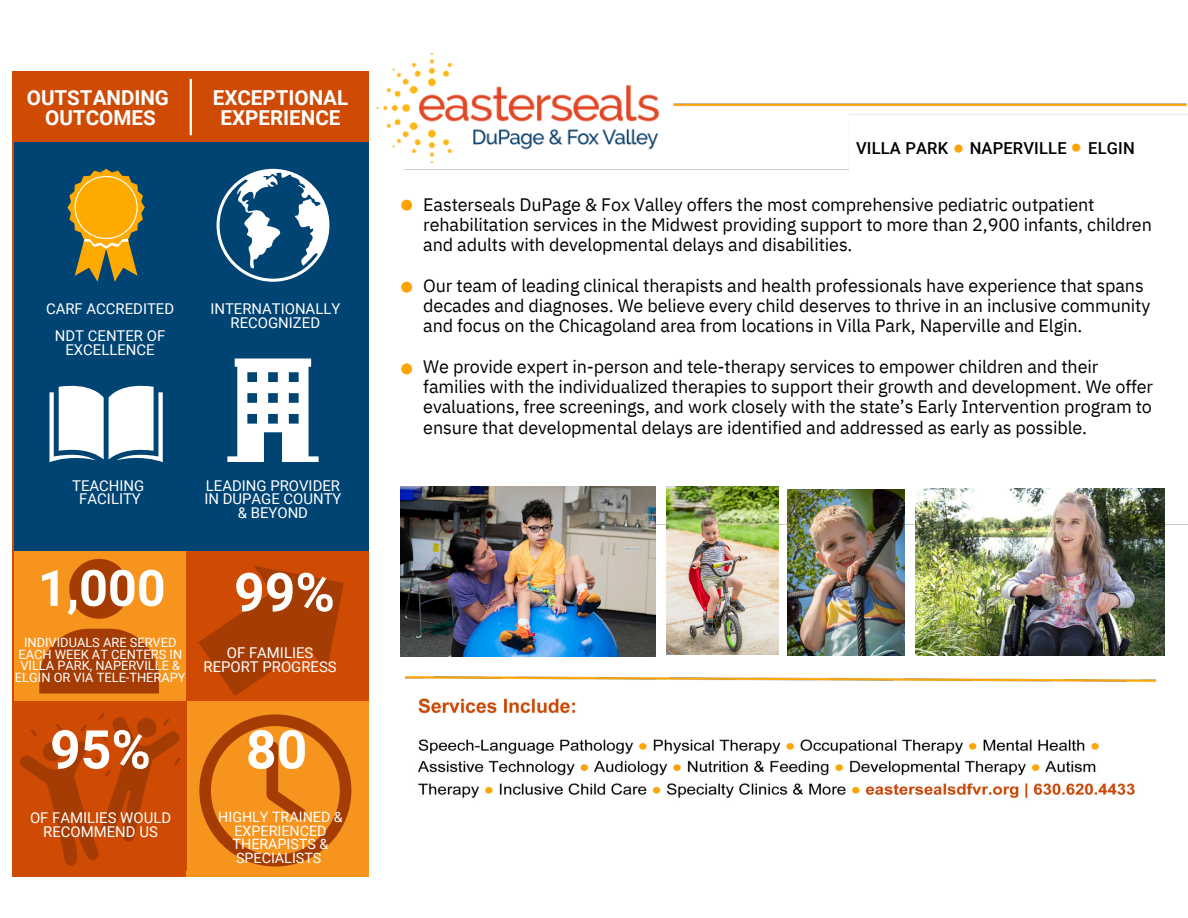
<style>
.page{position:relative;width:1188px;height:918px;background:#fff}
.page>*{position:absolute;margin:0;border:0;box-sizing:border-box;transform-origin:0 0}
.t1{font:700 53.55px "Roboto";color:#fff}
.t2{font:700 50.25px "Roboto";color:#fff}
.t3{font:700 20.55px/19.8px "Roboto";color:#fff;text-align:center}
.t4{font:18px/20.2px "IBM Plex Sans";letter-spacing:-.01em;color:#000}
.t5{font:500 16.5px "Roboto";letter-spacing:.01em;color:#000}
.t6{font:14.85px/13.5px "Roboto";color:#fff;text-align:center}
.t7{font:14.25px/13.5px "Roboto";color:#fff;text-align:center}
.t8{font:12.9px/11.7px "Roboto";color:#fff;text-align:center}
.t9{font:9px "Noto Sans CJ Ksc";color:#ffa300}
</style>
<div class="page">
<img style="left:401px;top:103px;width:787px;height:428px">
<img style="left:367px;top:52px;width:314px;height:148px">
<img style="left:406px;top:676px;width:749px;height:6px">
<img style="left:400px;top:486px;width:256px;height:170px">
<img style="left:666px;top:487px;width:113px;height:168px">
<img style="left:788px;top:489px;width:117px;height:167px">
<img style="left:915px;top:489px;width:250px;height:166px">
<div style="left:12px;top:72px;width:357px;height:805px;background:#cf4b04"></div>
<div style="left:14px;top:142px;width:355px;height:409px;background:#004473"></div>
<div style="left:14px;top:551px;width:172px;height:150px;background:#f7941e"></div>
<div style="left:187px;top:701px;width:182px;height:176px;background:#f7941e"></div>
<hr style="left:190px;top:79px;width:2px;height:56px;background:#fff">
<svg style="left:20px;top:713px;width:161px;height:153px"></svg>
<svg style="left:67px;top:169px;width:78px;height:112px"></svg>
<svg style="left:217px;top:169px;width:112px;height:112px"></svg>
<svg style="left:50px;top:385px;width:113px;height:77px"></svg>
<svg style="left:227px;top:358px;width:91px;height:104px"></svg>
<svg style="left:199px;top:714px;width:152px;height:152px"></svg>
<svg style="left:69px;top:559px;width:60px;height:60px"></svg>
<svg style="left:39px;top:629px;width:120px;height:65px;background:#af4807"></svg>
<img style="left:417px;top:698px;width:718px;height:101px">
<svg style="left:198px;top:566px;width:146px;height:130px"></svg>
<div style="left:401px;top:200px;width:11px;height:11px;background:#ffa300;border-radius:50%"></div>
<div style="left:401px;top:282px;width:11px;height:11px;background:#ffa300;border-radius:50%"></div>
<div style="left:401px;top:364px;width:11px;height:10px;background:#ffa300;border-radius:50%"></div>
<p class="t3" style="left:27px;top:88px;width:144px">OUTSTANDING<br>OUTCOMES</p>
<h5 class="t3" style="left:213px;top:88px;width:137px">EXCEPTIONAL<br>EXPERIENCE</h5>
<h1 class="t6" style="left:46px;top:302px;width:130px">CARF ACCREDITED</h1>
<h5 class="t6" style="left:55px;top:329px;width:112px">NDT CENTER OF<br>EXCELLENCE</h5>
<p class="t6" style="left:210px;top:302px;width:131px">INTERNATIONALLY<br>RECOGNIZED</p>
<p class="t6" style="left:72px;top:479px;width:74px">TEACHING<br>FACILITY</p>
<h1 class="t6" style="left:204px;top:479px;width:139px">LEADING PROVIDER<br>IN DUPAGE COUNTY &amp; BEYOND</h1>
<h5 class="t2" style="left:38px;top:559px;width:129px">1,000</h5>
<p class="t8" style="left:15px;top:636px;width:172px">INDIVIDUALS ARE SERVED<br>EACH WEEK AT CENTERS IN<br>VILLA PARK, NAPERVILLE &amp;<br>ELGIN OR VIA TELE-THERAPY</p>
<h5 class="t1" style="left:50px;top:719px;width:102px">95%</h5>
<h5 class="t6" style="left:30px;top:812px;width:143px">OF FAMILIES WOULD<br>RECOMMEND US</h5>
<h5 class="t1" style="left:234px;top:562px;width:102px">99%</h5>
<p class="t6" style="left:204px;top:646px;width:135px">OF FAMILIES<br>REPORT PROGRESS</p>
<p class="t1" style="left:246px;top:719px;width:63px">80</p>
<p class="t7" style="left:218px;top:811px;width:126px">HIGHLY TRAINED &amp;<br>EXPERIENCED<br>THERAPISTS &amp;<br>SPECIALISTS</p>
<p class="t5" style="left:856px;top:139px;width:94px">VILLA PARK</p>
<h2 class="t9" style="left:954px;top:141px;width:11px">●</h2>
<p class="t5" style="left:970px;top:139px;width:98px">NAPERVILLE</p>
<p class="t5" style="left:1088px;top:139px;width:48px">ELGIN</p>
<h5 class="t9" style="left:1072px;top:140px;width:11px">●</h5>
<p class="t4" style="left:423px;top:194px;width:730px">Easterseals DuPage &amp; Fox Valley offers the most comprehensive pediatric outpatient rehabilitation services in the Midwest providing support to more than 2,900 infants, children and adults with developmental delays and disabilities.</p>
<h2 class="t4" style="left:423px;top:275px;width:729px">Our team of leading clinical therapists and health professionals have experience that spans decades and diagnoses. We believe every child deserves to thrive in an inclusive community and focus on the Chicagoland area from locations in Villa Park, Naperville and Elgin.</h2>
<p class="t4" style="left:423px;top:356px;width:731px">We provide expert in-person and tele-therapy services to empower children and their families with the individualized therapies to support their growth and development. We offer evaluations, free screenings, and work closely with the state’s Early Intervention program to ensure that developmental delays are identified and addressed as early as possible.</p>
</div>
